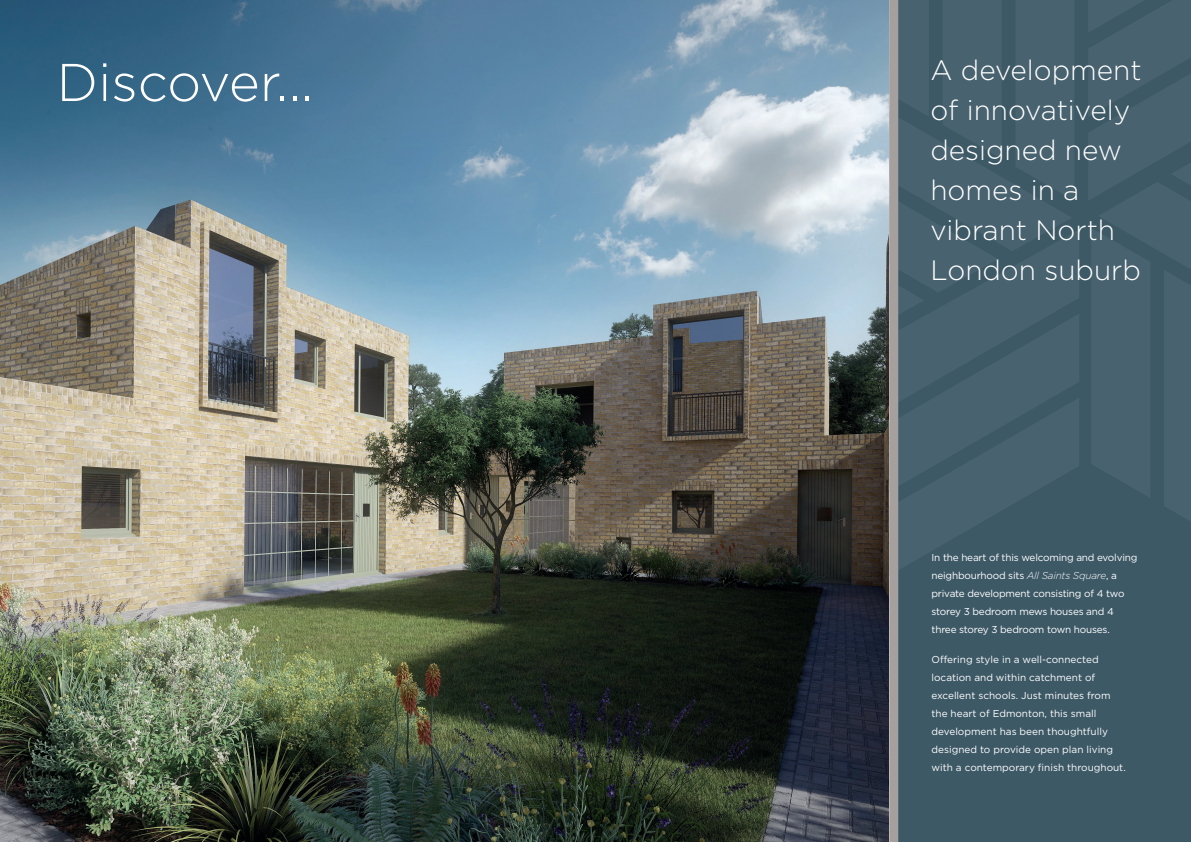
<style>
.page{position:relative;width:1191px;height:842px;background:#fff}
.page>*{position:absolute;margin:0;border:0;box-sizing:border-box;transform-origin:0 0}
.t1{font:300 53px "Gotham";color:#fff}
.t2{font:300 28px/40px "Gotham";color:#fff}
.t3{font:10px/18px "Gotham";color:#fff}
.t4{font:10px/18px "Gotham";letter-spacing:-.02em;color:#fff}
.s1{font-weight:300;font-style:italic}
</style>
<div class="page">
<div style="left:893px;top:0;width:298px;height:842px;background:#3d5966"></div>
<svg style="left:888px;top:0;width:191px;height:584px"></svg>
<svg style="left:1089px;top:0;width:102px;height:521px"></svg>
<img style="left:0;top:0;width:888px;height:842px">
<div style="left:889px;top:0;width:9px;height:842px;background:#a5a09e"></div>
<h1 class="t1" style="left:57px;top:53px;width:257px">Discover...</h1>
<h2 class="t2" style="left:930px;top:50px;width:213px">A development of innovatively designed new homes in a vibrant North<br>London suburb</h2>
<p class="t4" style="left:931px;top:548px;width:207px">In the heart of this welcoming and evolving neighbourhood sits <span class="s1">All Saints Square</span>, a private development consisting of 4 two storey 3 bedroom mews houses and 4 three storey 3 bedroom town houses.</p>
<p class="t3" style="left:931px;top:650px;width:196px">Offering style in a well-connected location and within catchment of excellent schools. Just minutes from the heart of Edmonton, this small development has been thoughtfully designed to provide open plan living with a contemporary finish throughout.</p>
</div>
